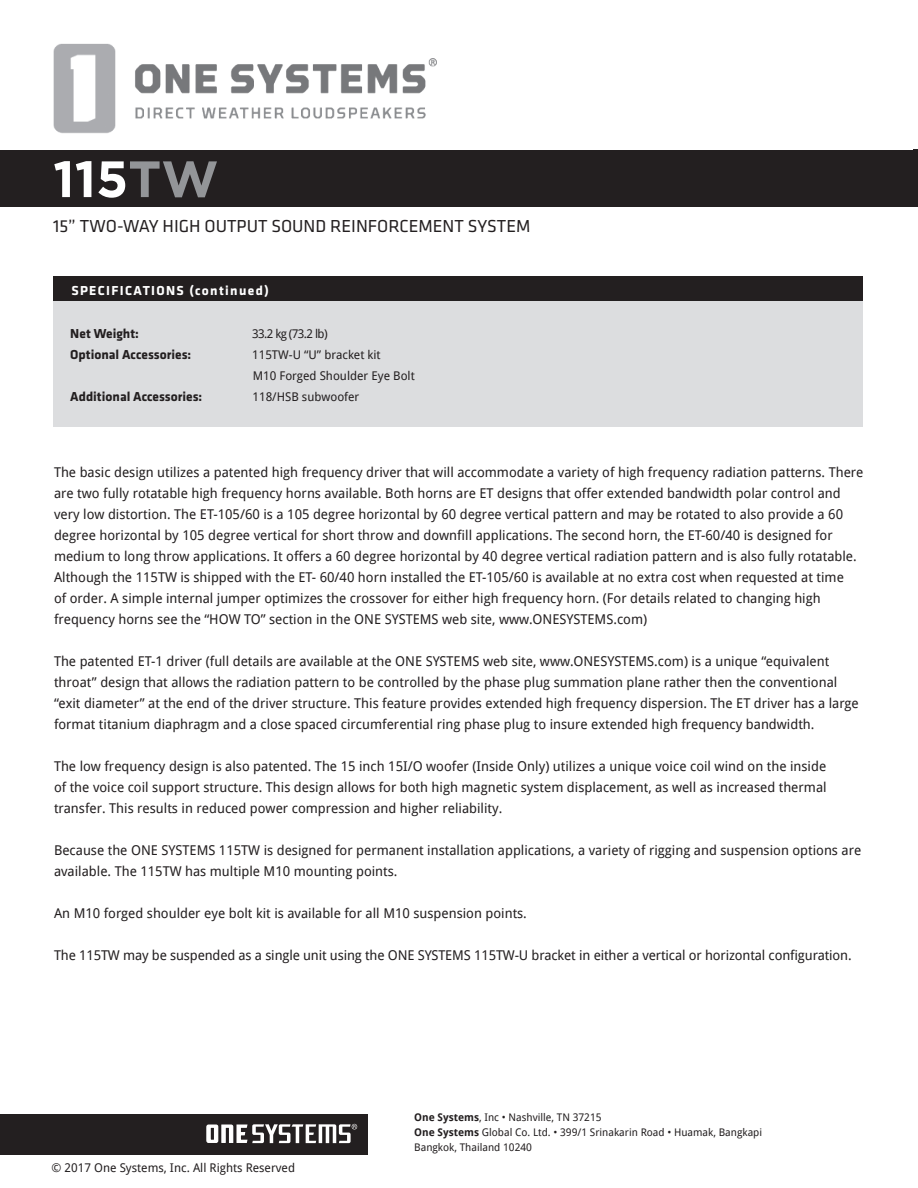
<style>
.page{position:relative;width:918px;height:1188px;background:#fff}
.page>*{position:absolute;margin:0;border:0;box-sizing:border-box;transform-origin:0 0}
.t1{font:700 51px "Gotham";color:#fff}
.Sub-Header{font:18px "Klavika";color:#231f20}
.t2{font:13.5px/21px "Droid Sans";color:#231f20}
.t3{font:700 13.5px "Klavika";color:#231f20}
.t4{font:700 13.5px "Klavika";letter-spacing:.1em;color:#fff}
.t5{font:12px "Droid Sans";color:#231f20}
.t6{font:10.5px "Droid Sans";color:#231f20}
.s1{color:#939598}
.s2{font-weight:700}
</style>
<div class="page">
<div style="left:0;top:1114px;width:367px;height:41px;background:#231f20"></div>
<svg style="left:206px;top:1124px;width:151px;height:20px"></svg>
<div style="left:0;top:150px;width:918px;height:56px;background:#231f20"></div>
<img style="left:53px;top:43px;width:384px;height:91px">
<div style="left:53px;top:276px;width:810px;height:26px;background:#231f20"></div>
<div style="left:53px;top:301px;width:810px;height:126px;background:#dcdddf"></div>
<p class="t1" style="left:53px;top:145px;width:167px">115<span class="s1">TW</span></p>
<p class="Sub-Header" style="left:53px;top:215px;width:479px">15” TWO-WAY HIGH OUTPUT SOUND REINFORCEMENT SYSTEM</p>
<p class="t4" style="left:71px;top:281px;width:199px">SPECIFICATIONS (continued)</p>
<p class="t3" style="left:70px;top:324px;width:70px">Net Weight:</p>
<p class="t5" style="left:252px;top:326px;width:77px">33.2 kg (73.2 lb)</p>
<p class="t3" style="left:70px;top:345px;width:122px">Optional Accessories:</p>
<p class="t5" style="left:252px;top:347px;width:130px">115TW-U “U” bracket kit</p>
<p class="t5" style="left:253px;top:368px;width:164px">M10 Forged Shoulder Eye Bolt</p>
<p class="t3" style="left:70px;top:387px;width:134px">Additional Accessories:</p>
<p class="t5" style="left:252px;top:389px;width:108px">118/HSB subwoofer</p>
<p class="t2" style="left:54px;top:462px;width:811px">The basic design utilizes a patented high frequency driver that will accommodate a variety of high frequency radiation patterns. There are two fully rotatable high frequency horns available. Both horns are ET designs that offer extended bandwidth polar control and very low distortion. The ET-105/60 is a 105 degree horizontal by 60 degree vertical pattern and may be rotated to also provide a 60 degree horizontal by 105 degree vertical for short throw and downfill applications. The second horn, the ET-60/40 is designed for medium to long throw applications. It offers a 60 degree horizontal by 40 degree vertical radiation pattern and is also fully rotatable.</p>
<p class="t2" style="left:54px;top:567px;width:791px">Although the 115TW is shipped with the ET- 60/40 horn installed the ET-105/60 is available at no extra cost when requested at time of order. A simple internal jumper optimizes the crossover for either high frequency horn. (For details related to changing high frequency horns see the “HOW TO” section in the ONE SYSTEMS web site, www.ONESYSTEMS.com)</p>
<p class="t2" style="left:54px;top:651px;width:806px">The patented ET-1 driver (full details are available at the ONE SYSTEMS web site, www.ONESYSTEMS.com) is a unique “equivalent throat” design that allows the radiation pattern to be controlled by the phase plug summation plane rather then the conventional “exit diameter” at the end of the driver structure. This feature provides extended high frequency dispersion. The ET driver has a large format titanium diaphragm and a close spaced circumferential ring phase plug to insure extended high frequency bandwidth.</p>
<p class="t2" style="left:54px;top:756px;width:774px;text-align:justify">The low frequency design is also patented. The 15 inch 15I/O woofer (Inside Only) utilizes a unique voice coil wind on the inside of the voice coil support structure. This design allows for both high magnetic system displacement, as well as increased thermal transfer. This results in reduced power compression and higher reliability.</p>
<p class="t2" style="left:54px;top:840px;width:809px">Because the ONE SYSTEMS 115TW is designed for permanent installation applications, a variety of rigging and suspension options are available. The 115TW has multiple M10 mounting points.</p>
<p class="t2" style="left:54px;top:903px;width:474px">An M10 forged shoulder eye bolt kit is available for all M10 suspension points.</p>
<p class="t2" style="left:54px;top:945px;width:799px">The 115TW may be suspended as a single unit using the ONE SYSTEMS 115TW-U bracket in either a vertical or horizontal configuration.</p>
<p class="t5" style="left:52px;top:1159px;width:245px">© 2017 One Systems, Inc. All Rights Reserved</p>
<p class="t6" style="left:414px;top:1110px;width:189px"><span class="s2">One Systems</span>, Inc • Nashville, TN 37215</p>
<p class="t6" style="left:414px;top:1125px;width:349px"><span class="s2">One Systems</span> Global Co. Ltd. • 399/1 Srinakarin Road • Huamak, Bangkapi</p>
<p class="t6" style="left:414px;top:1140px;width:119px">Bangkok, Thailand 10240</p>
</div>
